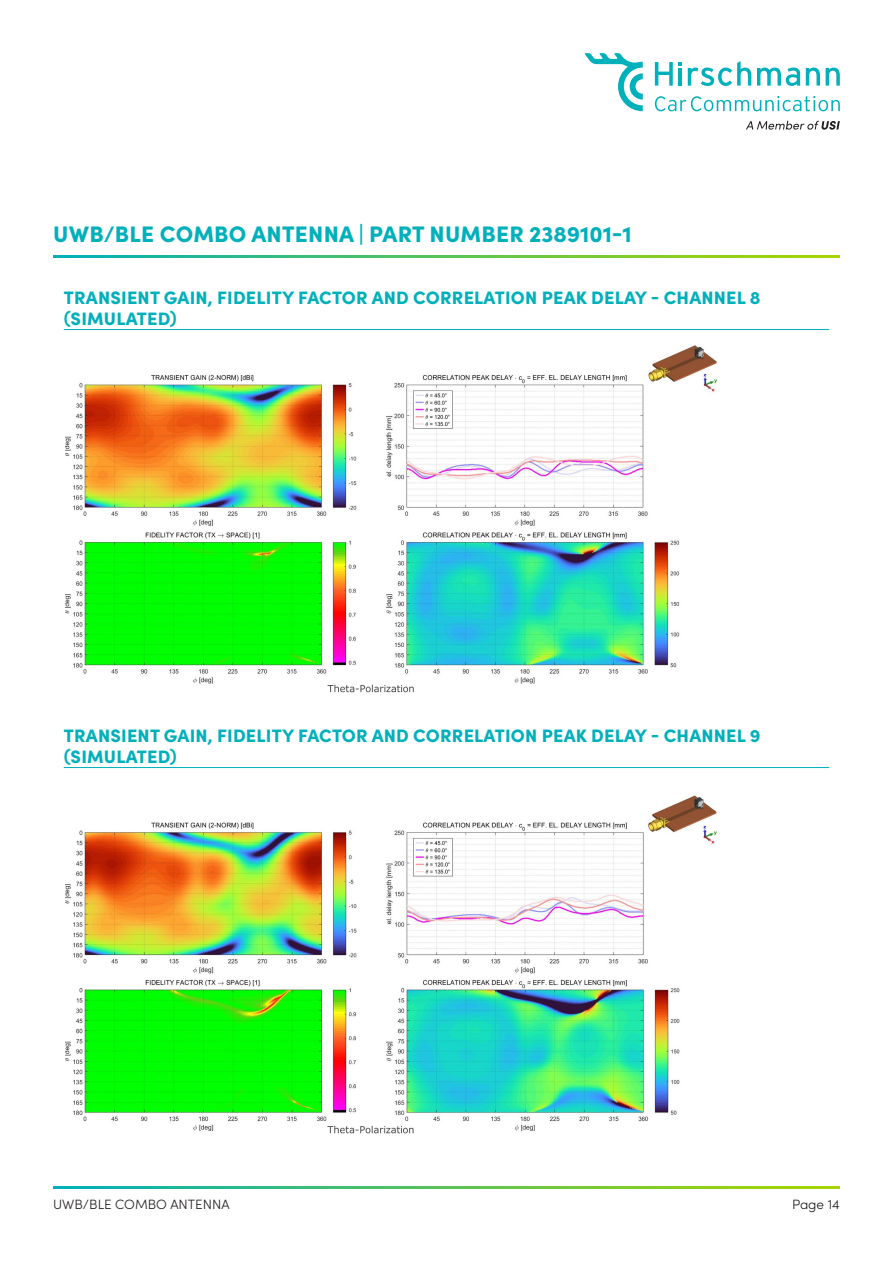
<style>
.page{position:relative;width:893px;height:1263px;background:#fff}
.page>*{position:absolute;margin:0;border:0;box-sizing:border-box;transform-origin:0 0}
.t1{font:900 22.5px "Sofia Pro";letter-spacing:.01em;color:#00b0ba}
.t2{font:900 18px/21px "Sofia Pro";letter-spacing:.01em;color:#00b0ba}
.t3{font:300 13.5px "Sofia Pro";color:#231f20}
</style>
<div class="page">
<hr style="left:64px;top:329px;width:765px;height:1px;background:#00b0ba">
<svg style="left:53px;top:1186px;width:787px;height:2px;background:#57c358"></svg>
<svg style="left:53px;top:255px;width:787px;height:2px;background:#57c358"></svg>
<svg style="left:746px;top:121px;width:94px;height:9px"></svg>
<svg style="left:584px;top:53px;width:59px;height:58px"></svg>
<svg style="left:655px;top:96px;width:185px;height:15px"></svg>
<svg style="left:688px;top:61px;width:63px;height:25px"></svg>
<svg style="left:757px;top:68px;width:43px;height:18px"></svg>
<svg style="left:806px;top:68px;width:14px;height:18px"></svg>
<svg style="left:826px;top:68px;width:14px;height:18px"></svg>
<svg style="left:655px;top:62px;width:27px;height:24px"></svg>
<img style="left:66px;top:345px;width:652px;height:348px">
<img style="left:66px;top:795px;width:651px;height:339px">
<hr style="left:64px;top:767px;width:765px;height:1px;background:#00b0ba">
<p class="t1" style="left:53px;top:216px;width:580px">UWB/BLE COMBO ANTENNA | PART NUMBER 2389101-1</p>
<p class="t2" style="left:64px;top:286px;width:698px">TRANSIENT GAIN, FIDELITY FACTOR AND CORRELATION PEAK DELAY - CHANNEL 8 (SIMULATED)</p>
<p class="t2" style="left:64px;top:724px;width:698px">TRANSIENT GAIN, FIDELITY FACTOR AND CORRELATION PEAK DELAY - CHANNEL 9 (SIMULATED)</p>
<p class="t3" style="left:53px;top:1195px;width:178px">UWB/BLE COMBO ANTENNA</p>
<p class="t3" style="left:792px;top:1195px;width:49px">Page 14</p>
</div>
